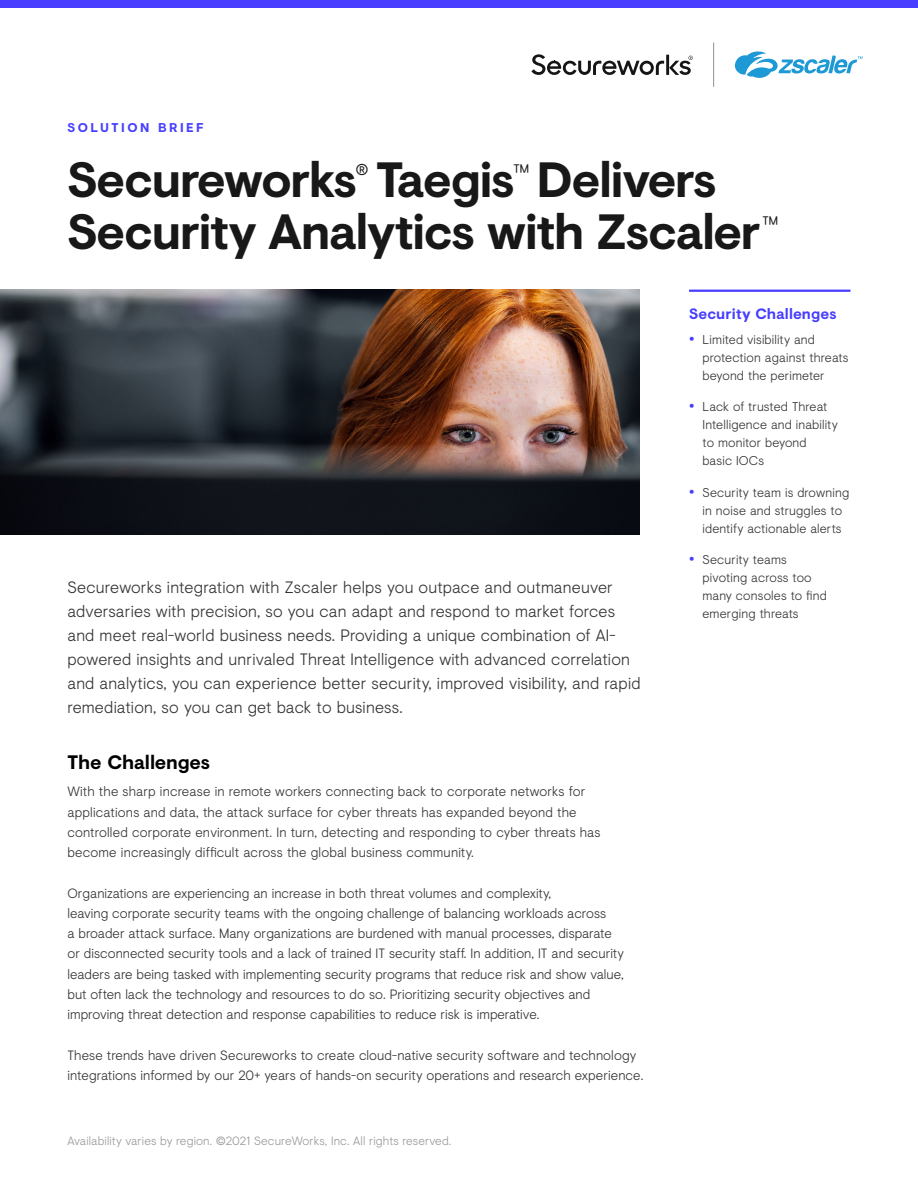
<style>
.page{position:relative;width:918px;height:1188px;background:#fff}
.page>*{position:absolute;margin:0;border:0;box-sizing:border-box;transform-origin:0 0}
.t1{font:700 49.5px "Visuelt";letter-spacing:-.03em;color:#181818}
.t2{font:300 21px "Visuelt";color:#181818}
.Body_Header{font:700 19.5px "Visuelt";letter-spacing:-.01em;color:#000}
.Intro_Text{font:300 16.5px/24px "Visuelt";letter-spacing:.01em;color:#333}
.t3{font:700 15.75px "Visuelt";color:#181818}
.Sidebar_Header{font:700 15px "Visuelt";letter-spacing:.01em;color:#473eff}
.Body_Text{font:300 13.5px/20.2px "Visuelt";letter-spacing:.005em;color:#333}
.t4{font:300 12.75px/18px "Visuelt";letter-spacing:.01em;color:#333}
.Eyebrow{font:700 12.75px "Visuelt";letter-spacing:.195em;color:#473eff}
.t5{font:300 12px "Visuelt";letter-spacing:.01em;color:#999}
.s1{font-weight:900;font-size:15px;color:#473eff}
</style>
<div class="page">
<svg style="left:531px;top:54px;width:162px;height:21px"></svg>
<div style="left:0;top:0;width:918px;height:8px;background:#473eff"></div>
<svg style="left:735px;top:51px;width:128px;height:27px"></svg>
<hr style="left:713px;top:43px;width:1px;height:44px;background:#241f21">
<hr style="left:689px;top:290px;width:161px;height:2px;background:#473eff">
<img style="left:0;top:290px;width:640px;height:244px">
<p class="Eyebrow" style="left:68px;top:118px;width:138px">SOLUTION BRIEF</p>
<p class="t1" style="left:68px;top:143px;width:651px">Secureworks Taegis Delivers</p>
<p class="t3" style="left:356px;top:157px;width:14px">®</p>
<p class="t2" style="left:513px;top:157px;width:17px">™</p>
<p class="t1" style="left:68px;top:195px;width:694px">Security Analytics with Zscaler</p>
<p class="t2" style="left:762px;top:209px;width:17px">™</p>
<p class="Intro_Text" style="left:68px;top:574px;width:575px">Secureworks integration with Zscaler helps you outpace and outmaneuver adversaries with precision, so you can adapt and respond to market forces and meet real-world business needs. Providing a unique combination of AI&shy;powered insights and unrivaled Threat Intelligence with advanced correlation and analytics, you can experience better security, improved visibility, and rapid remediation, so you can get back to business.</p>
<p class="Body_Header" style="left:68px;top:748px;width:144px">The Challenges</p>
<p class="Body_Text" style="left:68px;top:781px;width:535px">With the sharp increase in remote workers connecting back to corporate networks for applications and data, the attack surface for cyber threats has expanded beyond the controlled corporate environment. In turn, detecting and responding to cyber threats has become increasingly difficult across the global business community.</p>
<p class="Body_Text" style="left:68px;top:882px;width:558px">Organizations are experiencing an increase in both threat volumes and complexity,<br>leaving corporate security teams with the ongoing challenge of balancing workloads across<br>a broader attack surface. Many organizations are burdened with manual processes, disparate or disconnected security tools and a lack of trained IT security staff. In addition, IT and security leaders are being tasked with implementing security programs that reduce risk and show value, but often lack the technology and resources to do so. Prioritizing security objectives and improving threat detection and response capabilities to reduce risk is imperative.</p>
<p class="Body_Text" style="left:68px;top:1044px;width:577px">These trends have driven Secureworks to create cloud-native security software and technology integrations informed by our 20+ years of hands-on security operations and research experience.</p>
<p class="t5" style="left:68px;top:1133px;width:385px">Availability varies by region. ©2021 SecureWorks, Inc. All rights reserved.</p>
<p class="Sidebar_Header" style="left:689px;top:302px;width:149px">Security Challenges</p>
<p class="t4" style="left:703px;top:329px;width:147px;text-indent:-14px"><span class="s1">•</span> Limited visibility and protection against threats beyond the perimeter</p>
<p class="t4" style="left:703px;top:397px;width:137px;text-indent:-14px"><span class="s1">•</span> Lack of trusted Threat<br>Intelligence and inability to monitor beyond basic IOCs</p>
<p class="t4" style="left:689px;top:482px;width:162px;text-align:center"><span class="s1">•</span> Security team is drowning in noise and struggles to identify actionable alerts</p>
<p class="t4" style="left:703px;top:550px;width:126px;text-indent:-14px"><span class="s1">•</span> Security teams pivoting across too many consoles to find emerging threats</p>
</div>
